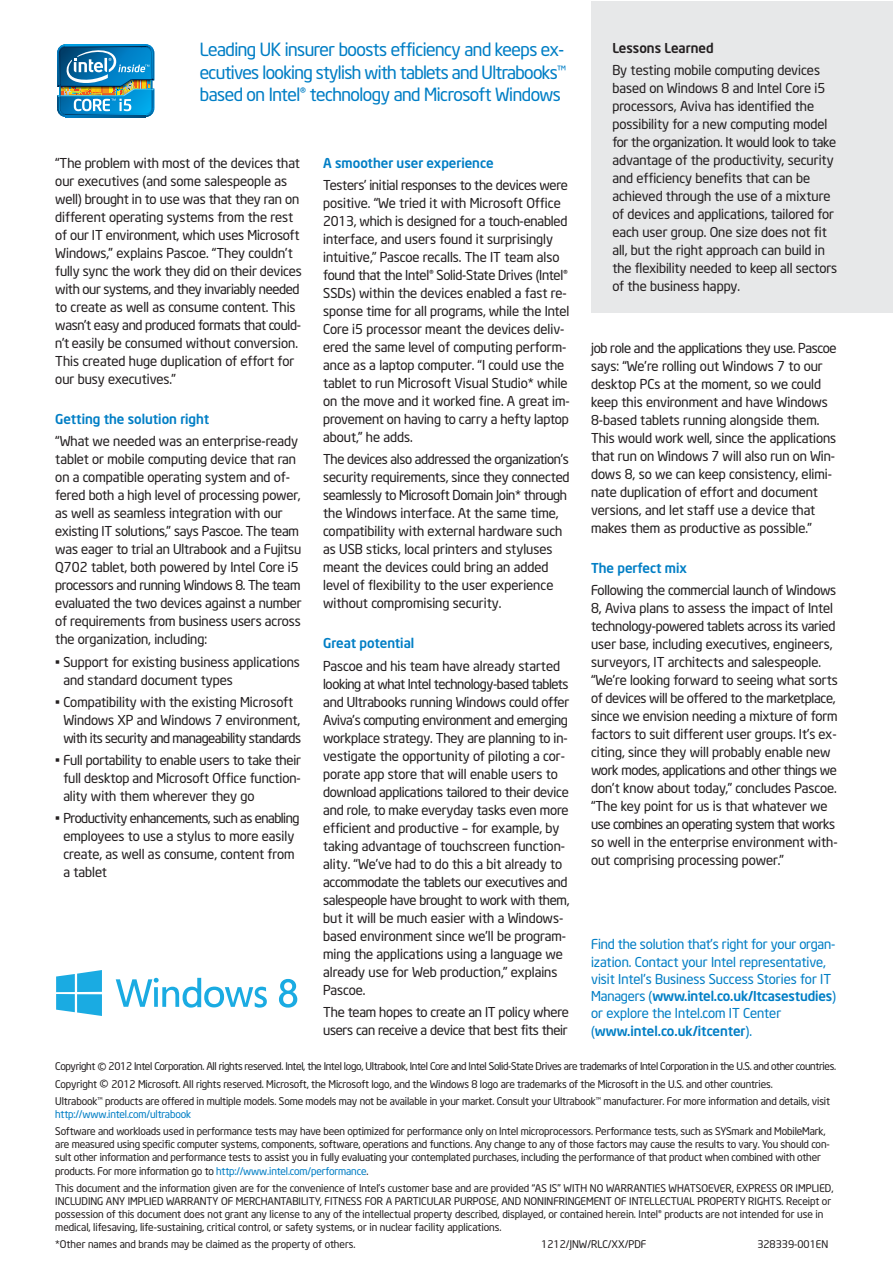
<style>
.page{position:relative;width:893px;height:1263px;background:#fff}
.page>*{position:absolute;margin:0;border:0;box-sizing:border-box;transform-origin:0 0}
.t1{font:300 27px "Neo Sans Intel";color:#231f20}
.t2{font:18px/22.5px "Neo Sans Intel";letter-spacing:-.025em;color:#007ec5;text-align:justify}
.t3{font:13.5px/18px "Neo Sans Intel";letter-spacing:-.005em;color:#231f20}
.t4{font:13.5px/17.2px "Neo Sans Intel";color:#007ec5}
.t5{font:500 13.5px "Neo Sans Intel";color:#007ec5}
.t6{font:500 13.5px "Neo Sans Intel";color:#231f20}
.t7{font:10.5px/13px "Neo Sans Intel";letter-spacing:-.01em;color:#231f20}
.t8{font:10.5px "Neo Sans Intel";letter-spacing:-.03em;color:#231f20}
.t9{font:10.5px "Neo Sans Intel";letter-spacing:-.01em;color:#007ec5}
.s1{font-weight:500}
.s2{color:#007ec5}
</style>
<div class="page">
<img style="left:57px;top:44px;width:97px;height:73px">
<div style="left:591px;top:1px;width:301px;height:312px;background:#e7e8e9"></div>
<svg style="left:56px;top:970px;width:46px;height:46px"></svg>
<svg style="left:116px;top:978px;width:151px;height:30px"></svg>
<svg style="left:279px;top:979px;width:18px;height:28px"></svg>
<h2 class="t2" style="left:200px;top:38px;width:368px">Leading UK insurer boosts efficiency and keeps ex&shy;ecutives looking stylish with tablets and Ultrabooks™ based on Intel® technology and Microsoft Windows</h2>
<p class="t3" style="left:55px;top:154px;width:248px">“The problem with most of the devices that our executives (and some salespeople as well) brought in to use was that they ran on different operating systems from the rest of our IT environment, which uses Microsoft Windows,” explains Pascoe. “They couldn’t fully sync the work they did on their devices with our systems, and they invariably needed to create as well as consume content. This wasn’t easy and produced formats that could&shy;n’t easily be consumed without conversion.<br>This created huge duplication of effort for our busy executives.”</p>
<p class="t5" style="left:55px;top:410px;width:155px">Getting the solution right</p>
<p class="t3" style="left:55px;top:432px;width:248px">“What we needed was an enterprise-ready tablet or mobile computing device that ran on a compatible operating system and of&shy;fered both a high level of processing power, as well as seamless integration with our existing IT solutions,” says Pascoe. The team was eager to trial an Ultrabook and a Fujitsu Q702 tablet, both powered by Intel Core i5 processors and running Windows 8. The team evaluated the two devices against a number of requirements from business users across the organization, including:</p>
<p class="t3" style="left:63px;top:652px;width:238px;text-indent:-8px">• Support for existing business applications and standard document types</p>
<p class="t3" style="left:55px;top:693px;width:247px;text-align:center">• Compatibility with the existing Microsoft<br>Windows XP and Windows 7 environment, with its security and manageability standards</p>
<p class="t3" style="left:63px;top:751px;width:239px;text-align:justify;text-indent:-8px">• Full portability to enable users to take their full desktop and Microsoft Office function&shy;ality with them wherever they go</p>
<p class="t3" style="left:63px;top:809px;width:238px;text-indent:-8px">• Productivity enhancements, such as enabling employees to use a stylus to more easily create, as well as consume, content from a tablet</p>
<p class="t5" style="left:323px;top:154px;width:172px">A smoother user experience</p>
<p class="t3" style="left:323px;top:176px;width:248px">Testers’ initial responses to the devices were positive. “We tried it with Microsoft Office 2013, which is designed for a touch-enabled interface, and users found it surprisingly intuitive,” Pascoe recalls. The IT team also found that the Intel® Solid-State Drives (Intel® SSDs) within the devices enabled a fast re&shy;sponse time for all programs, while the Intel Core i5 processor meant the devices deliv&shy;ered the same level of computing perform&shy;ance as a laptop computer. “I could use the tablet to run Microsoft Visual Studio* while on the move and it worked fine. A great im&shy;provement on having to carry a hefty laptop about,” he adds.</p>
<p class="t3" style="left:323px;top:450px;width:248px">The devices also addressed the organization’s security requirements, since they connected seamlessly to Microsoft Domain Join* through the Windows interface. At the same time, compatibility with external hardware such as USB sticks, local printers and styluses meant the devices could bring an added level of flexibility to the user experience without compromising security.</p>
<p class="t5" style="left:323px;top:635px;width:93px">Great potential</p>
<p class="t3" style="left:323px;top:656px;width:248px">Pascoe and his team have already started looking at what Intel technology-based tablets and Ultrabooks running Windows could offer Aviva’s computing environment and emerging workplace strategy. They are planning to in&shy;vestigate the opportunity of piloting a cor&shy;porate app store that will enable users to download applications tailored to their device and role, to make everyday tasks even more efficient and productive – for example, by taking advantage of touchscreen function&shy;ality. “We’ve had to do this a bit already to accommodate the tablets our executives and salespeople have brought to work with them, but it will be much easier with a Windows&shy;based environment since we’ll be program&shy;ming the applications using a language we already use for Web production,” explains Pascoe.</p>
<p class="t3" style="left:323px;top:1003px;width:247px">The team hopes to create an IT policy where users can receive a device that best fits their</p>
<p class="t6" style="left:612px;top:39px;width:103px">Lessons Learned</p>
<p class="t3" style="left:612px;top:61px;width:226px">By testing mobile computing devices based on Windows 8 and Intel Core i5 processors, Aviva has identified the possibility for a new computing model for the organization. It would look to take advantage of the productivity, security and efficiency benefits that can be achieved through the use of a mixture of devices and applications, tailored for each user group. One size does not fit all, but the right approach can build in the flexibility needed to keep all sectors of the business happy.</p>
<p class="t3" style="left:591px;top:338px;width:247px">job role and the applications they use. Pascoe says: “We’re rolling out Windows 7 to our desktop PCs at the moment, so we could keep this environment and have Windows 8-based tablets running alongside them.<br>This would work well, since the applications that run on Windows 7 will also run on Win&shy;dows 8, so we can keep consistency, elimi&shy;nate duplication of effort and document versions, and let staff use a device that makes them as productive as possible.”</p>
<p class="t5" style="left:591px;top:559px;width:97px">The perfect mix</p>
<p class="t3" style="left:591px;top:581px;width:248px">Following the commercial launch of Windows 8, Aviva plans to assess the impact of Intel technology-powered tablets across its varied user base, including executives, engineers, surveyors, IT architects and salespeople. “We’re looking forward to seeing what sorts of devices will be offered to the marketplace, since we envision needing a mixture of form factors to suit different user groups. It’s ex&shy;citing, since they will probably enable new work modes, applications and other things we don’t know about today,” concludes Pascoe. “The key point for us is that whatever we use combines an operating system that works so well in the enterprise environment with&shy;out comprising processing power.”</p>
<p class="t4" style="left:591px;top:935px;width:246px">Find the solution that’s right for your organ&shy;ization. Contact your Intel representative, visit Intel’s Business Success Stories for IT Managers (<span class="s1">www.intel.co.uk/Itcasestudies</span>) or explore the Intel.com IT Center (<span class="s1">www.intel.co.uk/itcenter</span>).</p>
<p class="t8" style="left:55px;top:1060px;width:41px">Copyright</p>
<h1 class="t1" style="left:97px;top:1057px;width:11px">©</h1>
<p class="t8" style="left:109px;top:1060px;width:729px">2012 Intel Corporation. All rights reserved. Intel, the Intel logo, Ultrabook, Intel Core and Intel Solid-State Drives are trademarks of Intel Corporation in the U.S. and other countries.</p>
<p class="t7" style="left:55px;top:1077px;width:43px">Copyright</p>
<h1 class="t1" style="left:99px;top:1074px;width:11px">©</h1>
<p class="t7" style="left:55px;top:1075px;width:776px;line-height:17.2px;text-align:center">2012 Microsoft. All rights reserved. Microsoft, the Microsoft logo, and the Windows 8 logo are trademarks of the Microsoft in the U.S. and other countries.<br>Ultrabook™ products are offered in multiple models. Some models may not be available in your market. Consult your Ultrabook™ manufacturer. For more information and details, visit</p>
<p class="t9" style="left:55px;top:1108px;width:137px">http://www.intel.com/ultrabook</p>
<p class="t7" style="left:55px;top:1125px;width:776px">Software and workloads used in performance tests may have been optimized for performance only on Intel microprocessors. Performance tests, such as SYSmark and MobileMark, are measured using specific computer systems, components, software, operations and functions. Any change to any of those factors may cause the results to vary. You should con&shy;sult other information and performance tests to assist you in fully evaluating your contemplated purchases, including the performance of that product when combined with other products. For more information go to <span class="s2">http://www.intel.com/performance</span>.</p>
<p class="t7" style="left:55px;top:1181px;width:780px">This document and the information given are for the convenience of Intel’s customer base and are provided “AS IS” WITH NO WARRANTIES WHATSOEVER, EXPRESS OR IMPLIED, INCLUDING ANY IMPLIED WARRANTY OF MERCHANTABILITY, FITNESS FOR A PARTICULAR PURPOSE, AND NONINFRINGEMENT OF INTELLECTUAL PROPERTY RIGHTS. Receipt or possession of this document does not grant any license to any of the intellectual property described, displayed, or contained herein. Intel® products are not intended for use in medical, lifesaving, life-sustaining, critical control, or safety systems, or in nuclear facility applications.</p>
<p class="t7" style="left:55px;top:1238px;width:302px">*Other names and brands may be claimed as the property of others.</p>
<p class="t7" style="left:541px;top:1238px;width:107px">1212/JNW/RLC/XX/PDF</p>
<p class="t7" style="left:757px;top:1238px;width:72px">328339-001EN</p>
</div>
